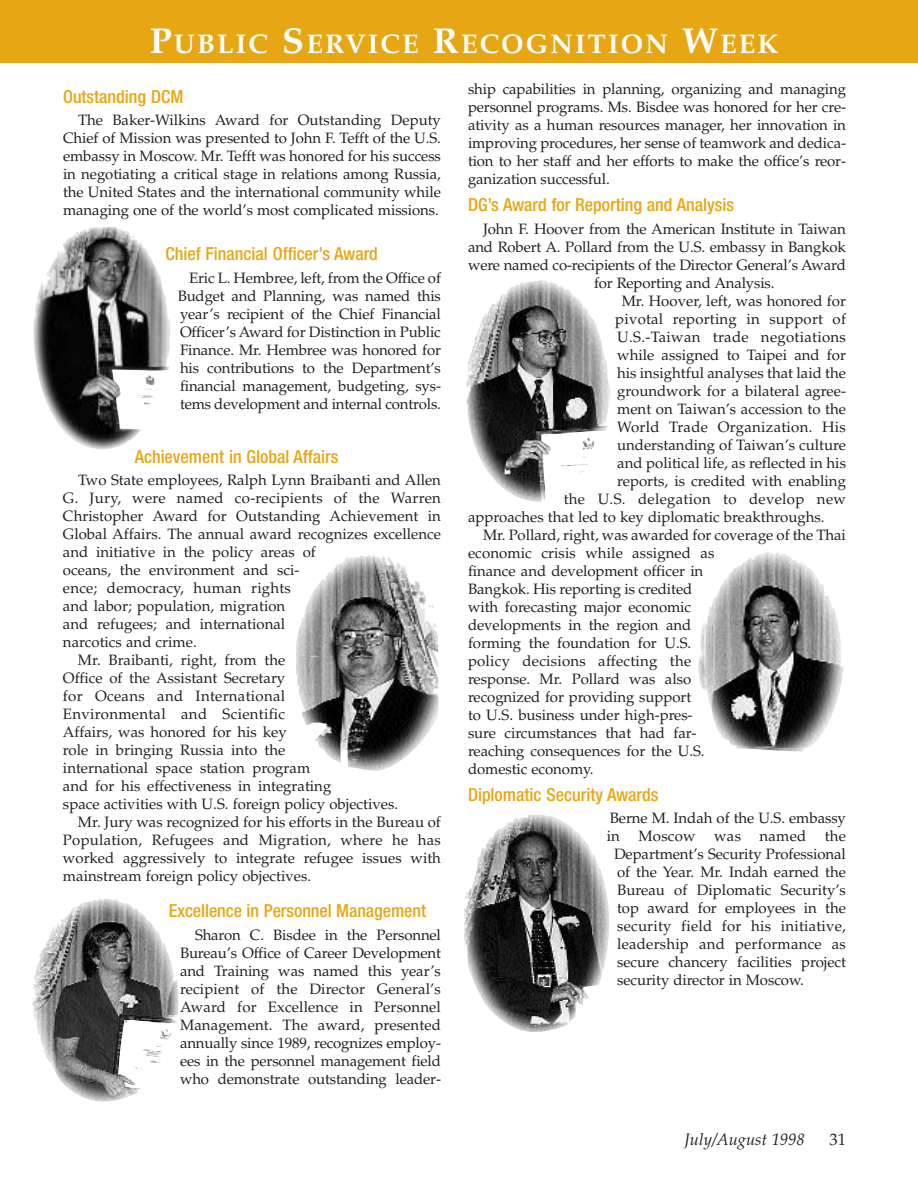
<style>
.page{position:relative;width:918px;height:1188px;background:#fff}
.page>*{position:absolute;margin:0;border:0;box-sizing:border-box;transform-origin:0 0}
.t1{font:700 27px "Palatino";letter-spacing:.08em;color:#fff}
.t2{font:500 condensed 18px "Helvetica Neue";color:#e7a614}
.t3{font:italic 16.5px "Palatino";color:#231f20}
.t4{font:16.5px "Palatino";color:#231f20}
.t5{font:15px/18px "Palatino";color:#231f20;text-align:justify}
.t6{font:15px "Palatino";letter-spacing:.02em;color:#231f20}
.s1{font-size:36px}
</style>
<div class="page">
<img style="left:33px;top:227px;width:137px;height:222px">
<img style="left:296px;top:555px;width:142px;height:216px">
<img style="left:32px;top:899px;width:147px;height:203px">
<img style="left:466px;top:279px;width:144px;height:223px">
<img style="left:698px;top:552px;width:145px;height:199px">
<div style="left:1px;top:0;width:917px;height:63px;background:#e7a614"></div>
<img style="left:464px;top:814px;width:145px;height:218px">
<h1 class="t1" style="left:150px;top:34px;width:630px"><span class="s1">P</span>UBLIC <span class="s1">S</span>ERVICE <span class="s1">R</span>ECOGNITION <span class="s1">W</span>EEK</h1>
<p class="t2" style="left:63px;top:90px;width:122px">Outstanding DCM</p>
<p class="t5" style="left:63px;top:113px;width:380px;text-indent:15px">The Baker-Wilkins Award for Outstanding Deputy Chief of Mission was presented to John F. Tefft of the U.S. embassy in Moscow. Mr. Tefft was honored for his success in negotiating a critical stage in relations among Russia, the United States and the international community while managing one of the world’s most complicated missions.</p>
<p class="t2" style="left:166px;top:247px;width:214px">Chief Financial Officer’s Award</p>
<p class="t5" style="left:178px;top:270px;width:265px;text-indent:11px">Eric L. Hembree, left, from the Office of Budget and Planning, was named this year’s recipient of the Chief Financial Officer’s Award for Distinction in Public Finance. Mr. Hembree was honored for his contributions to the Department’s financial management, budgeting, sys&shy;tems development and internal controls.</p>
<p class="t2" style="left:135px;top:450px;width:205px">Achievement in Global Affairs</p>
<p class="t5" style="left:78px;top:473px;width:365px">Two State employees, Ralph Lynn Braibanti and Allen</p>
<p class="t6" style="left:63px;top:492px;width:379px">G. Jury, were named co-recipients of the Warren</p>
<p class="t5" style="left:63px;top:509px;width:380px">Christopher Award for Outstanding Achievement in</p>
<p class="t5" style="left:63px;top:527px;width:379px">Global Affairs. The annual award recognizes excellence</p>
<p class="t5" style="left:63px;top:545px;width:254px">and initiative in the policy areas of</p>
<p class="t5" style="left:63px;top:563px;width:238px">oceans, the environment and sci-</p>
<p class="t5" style="left:63px;top:581px;width:229px">ence; democracy, human rights</p>
<p class="t5" style="left:63px;top:599px;width:224px">and labor; population, migration</p>
<p class="t5" style="left:63px;top:617px;width:224px">and refugees; and international</p>
<p class="t5" style="left:63px;top:635px;width:135px">narcotics and crime.</p>
<p class="t5" style="left:78px;top:653px;width:209px">Mr. Braibanti, right, from the</p>
<p class="t5" style="left:63px;top:671px;width:224px">Office of the Assistant Secretary</p>
<p class="t6" style="left:63px;top:690px;width:224px">for Oceans and International</p>
<p class="t6" style="left:63px;top:708px;width:224px">Environmental and Scientific</p>
<p class="t5" style="left:63px;top:725px;width:225px">Affairs, was honored for his key</p>
<p class="t5" style="left:63px;top:743px;width:224px">role in bringing Russia into the</p>
<p class="t5" style="left:63px;top:761px;width:249px">international space station program</p>
<p class="t5" style="left:63px;top:779px;width:270px">and for his effectiveness in integrating</p>
<p class="t5" style="left:63px;top:797px;width:337px">space activities with U.S. foreign policy objectives.</p>
<p class="t5" style="left:78px;top:815px;width:364px">Mr. Jury was recognized for his efforts in the Bureau of</p>
<p class="t5" style="left:63px;top:833px;width:379px">Population, Refugees and Migration, where he has</p>
<p class="t5" style="left:63px;top:851px;width:380px">worked aggressively to integrate refugee issues with</p>
<p class="t5" style="left:63px;top:869px;width:250px">mainstream foreign policy objectives.</p>
<p class="t2" style="left:169px;top:904px;width:259px">Excellence in Personnel Management</p>
<p class="t5" style="left:180px;top:927px;width:263px;text-indent:15px">Sharon C. Bisdee in the Personnel Bureau’s Office of Career Development and Training was named this year’s recipient of the Director General’s Award for Excellence in Personnel Management. The award, presented annually since 1989, recognizes employ&shy;ees in the personnel management field who demonstrate outstanding leader-</p>
<p class="t5" style="left:468px;top:82px;width:380px">ship capabilities in planning, organizing and managing personnel programs. Ms. Bisdee was honored for her cre&shy;ativity as a human resources manager, her innovation in improving procedures, her sense of teamwork and dedica&shy;tion to her staff and her efforts to make the office’s reor&shy;ganization successful.</p>
<p class="t2" style="left:468px;top:199px;width:268px">DG’s Award for Reporting and Analysis</p>
<p class="t5" style="left:483px;top:222px;width:365px">John F. Hoover from the American Institute in Taiwan</p>
<p class="t5" style="left:468px;top:240px;width:379px">and Robert A. Pollard from the U.S. embassy in Bangkok</p>
<p class="t5" style="left:468px;top:258px;width:379px">were named co-recipients of the Director General’s Award</p>
<p class="t5" style="left:594px;top:276px;width:182px">for Reporting and Analysis.</p>
<p class="t5" style="left:622px;top:294px;width:226px">Mr. Hoover, left, was honored for</p>
<p class="t5" style="left:615px;top:312px;width:232px">pivotal reporting in support of</p>
<p class="t6" style="left:617px;top:331px;width:230px">U.S.-Taiwan trade negotiations</p>
<p class="t5" style="left:617px;top:348px;width:230px">while assigned to Taipei and for</p>
<p class="t5" style="left:617px;top:366px;width:230px">his insightful analyses that laid the</p>
<p class="t5" style="left:617px;top:384px;width:230px">groundwork for a bilateral agree-</p>
<p class="t5" style="left:617px;top:402px;width:230px">ment on Taiwan’s accession to the</p>
<p class="t6" style="left:617px;top:421px;width:230px">World Trade Organization. His</p>
<p class="t5" style="left:617px;top:438px;width:230px">understanding of Taiwan’s culture</p>
<p class="t5" style="left:617px;top:456px;width:230px">and political life, as reflected in his</p>
<p class="t5" style="left:617px;top:474px;width:230px">reports, is credited with enabling</p>
<p class="t6" style="left:564px;top:493px;width:284px">the U.S. delegation to develop new</p>
<p class="t5" style="left:468px;top:510px;width:358px">approaches that led to key diplomatic breakthroughs.</p>
<p class="t5" style="left:483px;top:528px;width:365px">Mr. Pollard, right, was awarded for coverage of the Thai</p>
<p class="t5" style="left:468px;top:546px;width:248px">economic crisis while assigned as</p>
<p class="t5" style="left:468px;top:564px;width:237px">finance and development officer in</p>
<p class="t5" style="left:468px;top:582px;width:226px">Bangkok. His reporting is credited</p>
<p class="t5" style="left:468px;top:600px;width:225px">with forecasting major economic</p>
<p class="t5" style="left:468px;top:618px;width:225px">developments in the region and</p>
<p class="t5" style="left:468px;top:636px;width:225px">forming the foundation for U.S.</p>
<p class="t5" style="left:468px;top:654px;width:225px">policy decisions affecting the</p>
<p class="t5" style="left:468px;top:672px;width:225px">response. Mr. Pollard was also</p>
<p class="t5" style="left:468px;top:690px;width:225px">recognized for providing support</p>
<p class="t5" style="left:468px;top:708px;width:226px">to U.S. business under high-pres-</p>
<p class="t5" style="left:468px;top:726px;width:230px">sure circumstances that had far-</p>
<p class="t5" style="left:468px;top:744px;width:238px">reaching consequences for the U.S.</p>
<p class="t5" style="left:468px;top:762px;width:127px">domestic economy.</p>
<p class="t2" style="left:468px;top:788px;width:192px">Diplomatic Security Awards</p>
<p class="t5" style="left:610px;top:811px;width:238px">Berne M. Indah of the U.S. embassy</p>
<p class="t5" style="left:607px;top:829px;width:241px">in Moscow was named the</p>
<p class="t5" style="left:614px;top:847px;width:233px">Department’s Security Professional</p>
<p class="t5" style="left:617px;top:865px;width:230px">of the Year. Mr. Indah earned the</p>
<p class="t5" style="left:617px;top:883px;width:230px">Bureau of Diplomatic Security’s</p>
<p class="t5" style="left:617px;top:901px;width:230px">top award for employees in the</p>
<p class="t5" style="left:617px;top:919px;width:230px">security field for his initiative,</p>
<p class="t5" style="left:617px;top:937px;width:230px">leadership and performance as</p>
<p class="t5" style="left:617px;top:955px;width:230px">secure chancery facilities project</p>
<p class="t5" style="left:617px;top:973px;width:188px">security director in Moscow.</p>
<p class="t3" style="left:684px;top:1133px;width:122px">July/August 1998</p>
<p class="t4" style="left:829px;top:1133px;width:18px">31</p>
</div>
